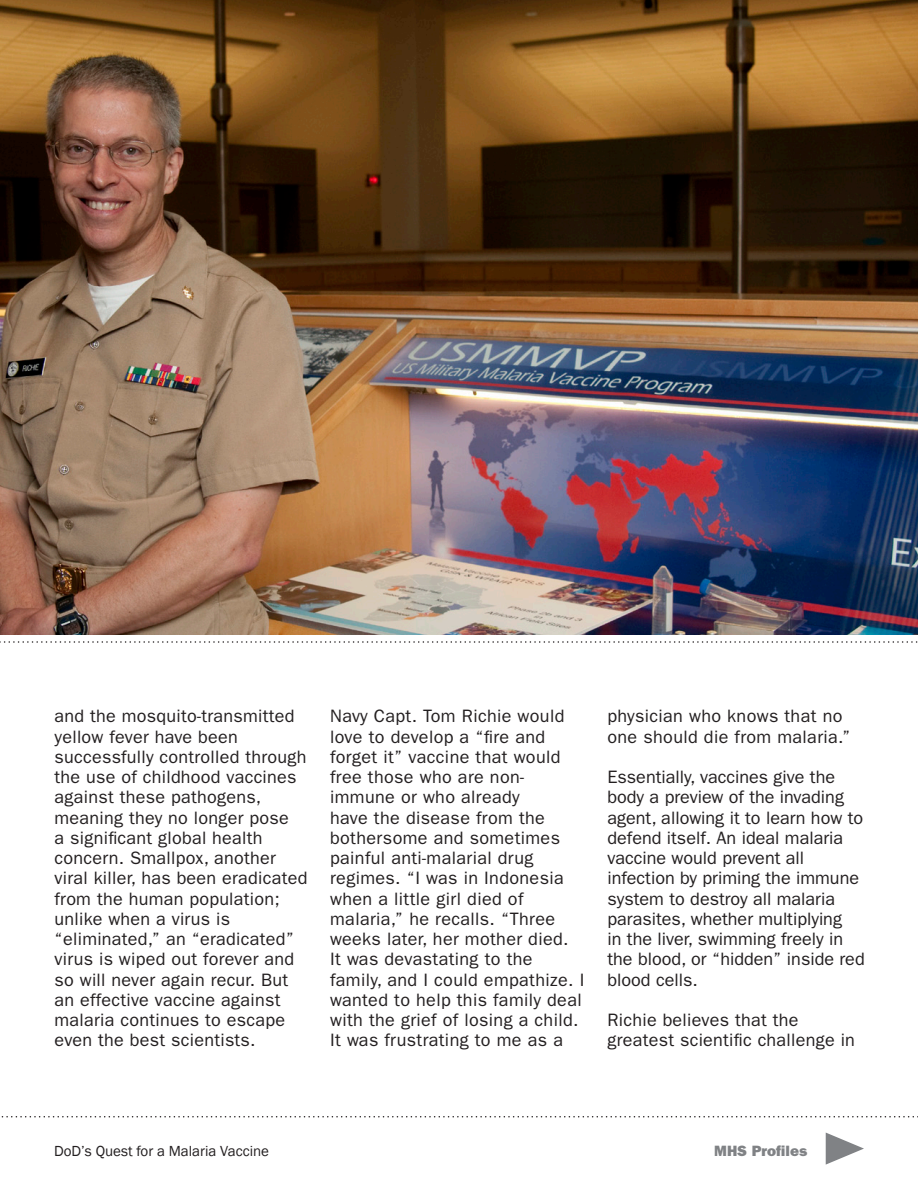
<style>
.page{position:relative;width:918px;height:1188px;background:#fff}
.page>*{position:absolute;margin:0;border:0;box-sizing:border-box;transform-origin:0 0}
.t1{font:18px/20.2px "ITC Franklin Gothic Std";letter-spacing:.015em;color:#231f20}
.t2{font:15px "Franklin Gothic";color:#231f20}
.t3{font:15px "ITC Franklin Gothic Std Hvy";color:#808285}
</style>
<div class="page">
<svg style="left:1px;top:1116px;width:917px;height:2px"></svg>
<svg style="left:826px;top:1133px;width:38px;height:32px"></svg>
<img style="left:0;top:0;width:918px;height:634px">
<svg style="left:0;top:641px;width:918px;height:2px"></svg>
<p class="t1" style="left:55px;top:706px;width:254px">and the mosquito-transmitted yellow fever have been successfully controlled through the use of childhood vaccines against these pathogens, meaning they no longer pose<br>a significant global health concern. Smallpox, another viral killer, has been eradicated from the human population; unlike when a virus is “eliminated,” an “eradicated” virus is wiped out forever and so will never again recur. But an effective vaccine against malaria continues to escape even the best scientists.</p>
<p class="t1" style="left:330px;top:706px;width:256px">Navy Capt. Tom Richie would love to develop a “fire and forget it” vaccine that would free those who are non&shy;immune or who already<br>have the disease from the bothersome and sometimes painful anti-malarial drug regimes. “I was in Indonesia when a little girl died of malaria,” he recalls. “Three weeks later, her mother died.<br>It was devastating to the family, and I could empathize. I wanted to help this family deal with the grief of losing a child.<br>It was frustrating to me as a</p>
<p class="t1" style="left:608px;top:706px;width:245px">physician who knows that no one should die from malaria.”</p>
<p class="t1" style="left:608px;top:767px;width:259px">Essentially, vaccines give the body a preview of the invading agent, allowing it to learn how to defend itself. An ideal malaria vaccine would prevent all infection by priming the immune system to destroy all malaria parasites, whether multiplying<br>in the liver, swimming freely in the blood, or “hidden” inside red blood cells.</p>
<p class="t1" style="left:608px;top:1010px;width:249px">Richie believes that the greatest scientific challenge in</p>
<p class="t2" style="left:54px;top:1142px;width:217px">DoD’s Quest for a Malaria Vaccine</p>
<p class="t3" style="left:714px;top:1142px;width:95px">MHS Profiles</p>
</div>
